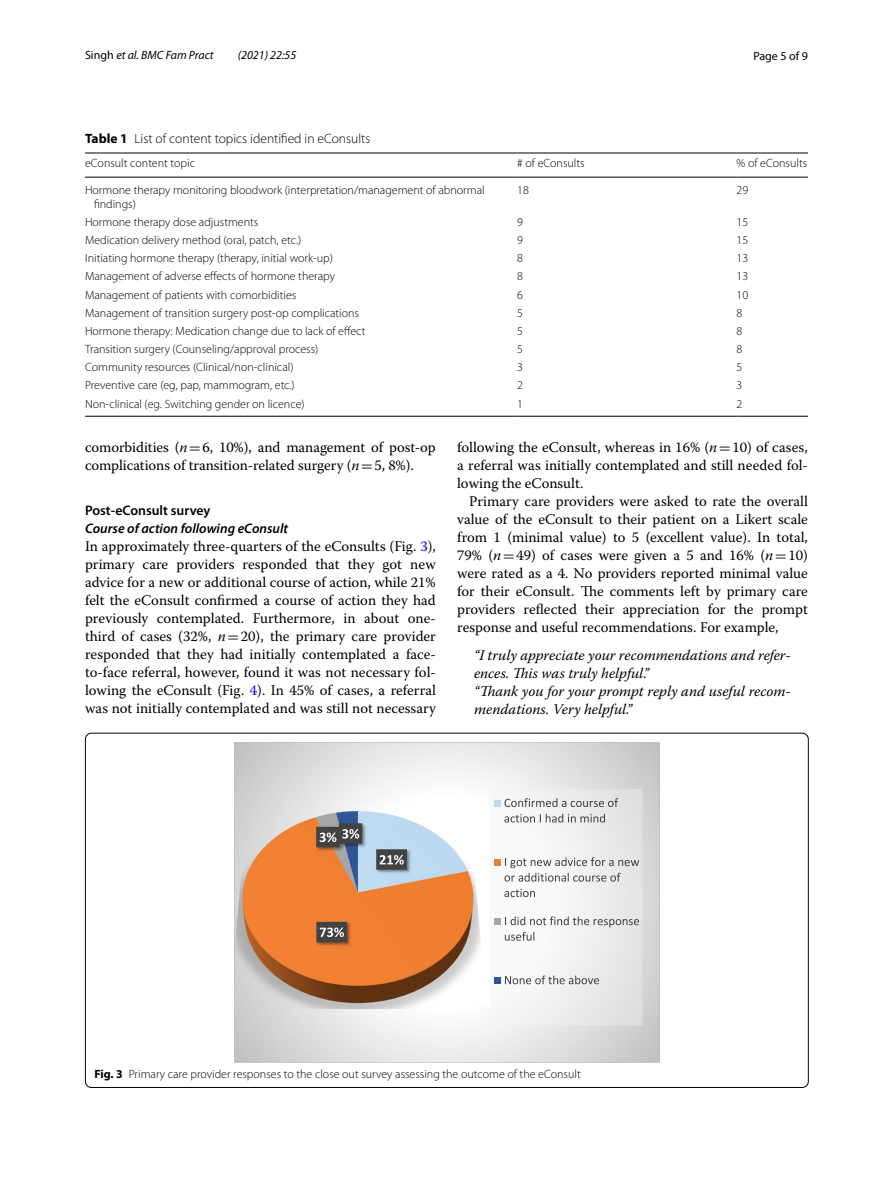
<style>
.page{position:relative;width:893px;height:1187px;background:#fff}
.page>*{position:absolute;margin:0;border:0;box-sizing:border-box;transform-origin:0 0}
.t1{font:14.7px/18px "Warnock Pro";color:#000;text-align:justify}
.t2{font:italic 14.7px/18px "Warnock Pro";color:#000}
.t3{font:italic 600 13.8px "Myriad Pro";color:#000}
.t4{font:600 13.8px "Myriad Pro";color:#000}
.t5{font:300 13.5px "Myriad Pro";color:#000}
.t6{font:300 12px/13.5px "Myriad Pro";color:#000}
.t7{font:italic 12px "Myriad Pro";color:#000}
.t8{font:12px "Myriad Pro";color:#000}
.s1{font-style:normal}
.s2{font-weight:700}
.s3{font-style:italic}
.s4{font-family:"MTSY"}
.s5{color:#00f}
</style>
<div class="page">
<hr style="left:85px;top:153px;width:432px;height:1px;background:#000">
<hr style="left:85px;top:177px;width:432px;height:1px;background:#000">
<hr style="left:517px;top:153px;width:220px;height:1px;background:#000">
<hr style="left:517px;top:177px;width:220px;height:1px;background:#000">
<hr style="left:737px;top:153px;width:71px;height:1px;background:#000">
<hr style="left:737px;top:177px;width:71px;height:1px;background:#000">
<hr style="left:85px;top:416px;width:432px;height:1px;background:#000">
<hr style="left:517px;top:416px;width:220px;height:1px;background:#000">
<hr style="left:737px;top:416px;width:71px;height:1px;background:#000">
<img style="left:234px;top:742px;width:426px;height:320px">
<svg style="left:380px;top:854px;width:24px;height:10px"></svg>
<svg style="left:320px;top:927px;width:24px;height:10px"></svg>
<svg style="left:320px;top:832px;width:16px;height:10px"></svg>
<svg style="left:342px;top:829px;width:17px;height:9px"></svg>
<div style="left:494px;top:799px;width:7px;height:7px;background:#bdd7ee"></div>
<svg style="left:504px;top:798px;width:114px;height:9px"></svg>
<svg style="left:504px;top:813px;width:101px;height:9px"></svg>
<div style="left:494px;top:858px;width:7px;height:7px;background:#ed7d31"></div>
<svg style="left:504px;top:857px;width:135px;height:24px"></svg>
<svg style="left:504px;top:888px;width:31px;height:9px"></svg>
<div style="left:494px;top:917px;width:7px;height:7px;background:#a5a5a5"></div>
<svg style="left:505px;top:916px;width:134px;height:24px"></svg>
<div style="left:494px;top:976px;width:7px;height:7px;background:#2f5597"></div>
<svg style="left:505px;top:975px;width:94px;height:9px"></svg>
<p class="t7" style="left:85px;top:48px;width:130px"><span class="s1">Singh</span> et al. BMC Fam Pract</p>
<p class="t7" style="left:238px;top:48px;width:60px">(2021) 22:55</p>
<p class="t8" style="left:753px;top:48px;width:56px">Page 5 of 9</p>
<p class="t5" style="left:85px;top:131px;width:287px"><span class="s2">Table 1</span> List of content topics identified in eConsults</p>
<p class="t6" style="left:85px;top:157px;width:112px">eConsult content topic</p>
<p class="t6" style="left:517px;top:157px;width:69px"># of eConsults</p>
<p class="t6" style="left:737px;top:157px;width:72px">% of eConsults</p>
<p class="t6" style="left:94px;top:184px;width:392px;text-indent:-9px">Hormone therapy monitoring bloodwork (interpretation/management of abnormal findings)</p>
<p class="t6" style="left:517px;top:184px;width:13px">18</p>
<p class="t6" style="left:737px;top:184px;width:13px">29</p>
<p class="t6" style="left:85px;top:215px;width:175px">Hormone therapy dose adjustments</p>
<p class="t6" style="left:517px;top:215px;width:7px">9</p>
<p class="t6" style="left:737px;top:215px;width:13px">15</p>
<p class="t6" style="left:85px;top:233px;width:218px">Medication delivery method (oral, patch, etc.)</p>
<p class="t6" style="left:517px;top:233px;width:7px">9</p>
<p class="t6" style="left:737px;top:233px;width:13px">15</p>
<p class="t6" style="left:85px;top:252px;width:249px">Initiating hormone therapy (therapy, initial work-up)</p>
<p class="t6" style="left:517px;top:252px;width:7px">8</p>
<p class="t6" style="left:737px;top:252px;width:13px">13</p>
<p class="t6" style="left:85px;top:270px;width:252px">Management of adverse effects of hormone therapy</p>
<p class="t6" style="left:517px;top:270px;width:7px">8</p>
<p class="t6" style="left:737px;top:270px;width:13px">13</p>
<p class="t6" style="left:85px;top:288px;width:213px">Management of patients with comorbidities</p>
<p class="t6" style="left:517px;top:288px;width:7px">6</p>
<p class="t6" style="left:737px;top:288px;width:13px">10</p>
<p class="t6" style="left:85px;top:306px;width:275px">Management of transition surgery post-op complications</p>
<p class="t6" style="left:517px;top:306px;width:7px">5</p>
<p class="t6" style="left:737px;top:306px;width:7px">8</p>
<p class="t6" style="left:85px;top:324px;width:282px">Hormone therapy: Medication change due to lack of effect</p>
<p class="t6" style="left:517px;top:324px;width:7px">5</p>
<p class="t6" style="left:737px;top:324px;width:7px">8</p>
<p class="t6" style="left:85px;top:342px;width:235px">Transition surgery (Counseling/approval process)</p>
<p class="t6" style="left:517px;top:342px;width:7px">5</p>
<p class="t6" style="left:737px;top:342px;width:7px">8</p>
<p class="t6" style="left:85px;top:360px;width:210px">Community resources (Clinical/non-clinical)</p>
<p class="t6" style="left:517px;top:360px;width:7px">3</p>
<p class="t6" style="left:737px;top:360px;width:7px">5</p>
<p class="t6" style="left:85px;top:379px;width:211px">Preventive care (eg, pap, mammogram, etc.)</p>
<p class="t6" style="left:517px;top:379px;width:7px">2</p>
<p class="t6" style="left:737px;top:379px;width:7px">3</p>
<p class="t6" style="left:85px;top:397px;width:221px">Non-clinical (eg. Switching gender on licence)</p>
<p class="t6" style="left:517px;top:397px;width:7px">1</p>
<p class="t6" style="left:737px;top:397px;width:7px">2</p>
<p class="t1" style="left:85px;top:438px;width:352px">comorbidities (<span class="s3">n</span><span class="s4">=</span>6, 10%), and management of post-op complications of transition-related surgery (<span class="s3">n</span><span class="s4">=</span>5, 8%).</p>
<p class="t4" style="left:85px;top:502px;width:127px">Post‑eConsult survey</p>
<p class="t3" style="left:85px;top:520px;width:205px">Course of action following eConsult</p>
<p class="t1" style="left:85px;top:537px;width:352px">In approximately three-quarters of the eConsults (Fig. <span class="s5">3</span>), primary care providers responded that they got new advice for a new or additional course of action, while 21% felt the eConsult confirmed a course of action they had previously contemplated. Furthermore, in about one&shy;third of cases (32%, <span class="s3">n</span><span class="s4">=</span>20), the primary care provider responded that they had initially contemplated a face&shy;to-face referral, however, found it was not necessary fol&shy;lowing the eConsult (Fig. <span class="s5">4</span>). In 45% of cases, a referral was not initially contemplated and was still not necessary</p>
<p class="t1" style="left:457px;top:438px;width:352px">following the eConsult, whereas in 16% (<span class="s3">n</span><span class="s4">=</span>10) of cases, a referral was initially contemplated and still needed fol&shy;lowing the eConsult.</p>
<p class="t1" style="left:457px;top:492px;width:352px;text-indent:12px">Primary care providers were asked to rate the overall value of the eConsult to their patient on a Likert scale from 1 (minimal value) to 5 (excellent value). In total, 79% (<span class="s3">n</span><span class="s4">=</span>49) of cases were given a 5 and 16% (<span class="s3">n</span><span class="s4">=</span>10) were rated as a 4. No providers reported minimal value for their eConsult. The comments left by primary care providers reflected their appreciation for the prompt response and useful recommendations. For example,</p>
<p class="t2" style="left:474px;top:645px;width:318px">“I truly appreciate your recommendations and refer&shy;ences. This was truly helpful.”<br>“Thank you for your prompt reply and useful recom&shy;mendations. Very helpful.”</p>
<p class="t6" style="left:94px;top:1067px;width:488px"><span class="s2">Fig. 3</span> Primary care provider responses to the close out survey assessing the outcome of the eConsult</p>
</div>
